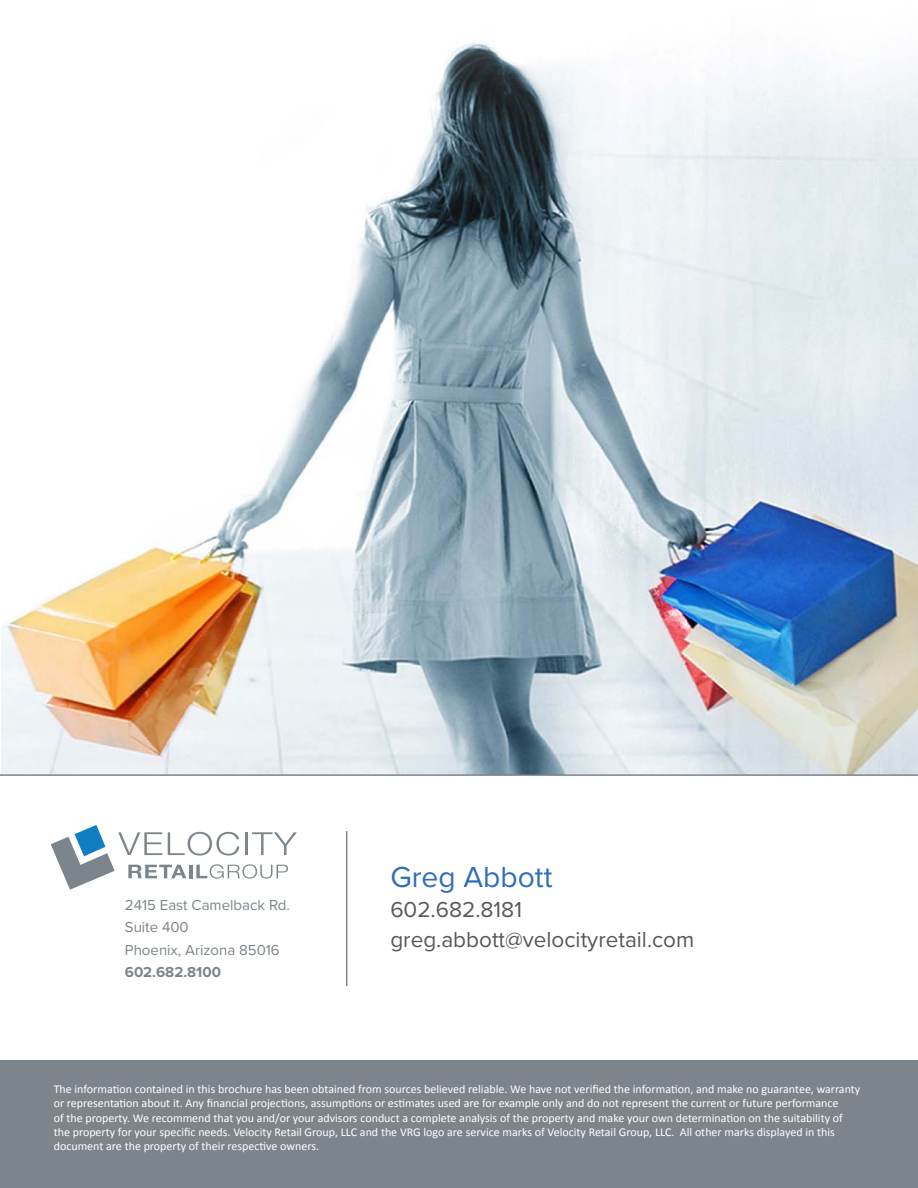
<style>
.page{position:relative;width:918px;height:1188px;background:#fff}
.page>*{position:absolute;margin:0;border:0;box-sizing:border-box;transform-origin:0 0}
.t1{font:30px "Proxima Nova";color:#2d6fb7}
.t2{font:27px "Proxima Nova";color:#fff}
.t3{font:22.5px "Proxima Nova";color:#57585a}
.t4{font:18px "Proxima Nova";color:#fff}
.t5{font:15px "Proxima Nova";color:#7c858c}
.t6{font:15px "Proxima Nova";color:#fff}
.t7{font:700 15px "Proxima Nova";color:#7c858c}
.t8{font:12px/14.4px "Calibri";color:#fff}
</style>
<div class="page">
<div style="left:0;top:1061px;width:918px;height:127px;background:#7c858c"></div>
<hr style="left:346px;top:831px;width:1px;height:155px;background:#7c858c">
<svg style="left:51px;top:825px;width:246px;height:65px"></svg>
<img style="left:1px;top:43px;width:917px;height:731px">
<hr style="left:0;top:774px;width:918px;height:2px;background:#7c858c">
<p class="t5" style="left:125px;top:894px;width:166px">2415 East Camelback Rd.</p>
<p class="t5" style="left:125px;top:916px;width:65px">Suite 400</p>
<p class="t5" style="left:125px;top:939px;width:156px">Phoenix, Arizona 85016</p>
<p class="t7" style="left:125px;top:961px;width:98px">602.682.8100</p>
<p class="t1" style="left:390px;top:855px;width:164px">Greg Abbott</p>
<p class="t3" style="left:390px;top:893px;width:133px">602.682.8181</p>
<p class="t3" style="left:390px;top:923px;width:305px">greg.abbott@velocityretail.com</p>
<p class="t8" style="left:54px;top:1081px;width:808px">The information contained in this brochure has been obtained from sources believed reliable. We have not verified the information, and make no guarantee, warranty or representation about it. Any financial projections, assumptions or estimates used are for example only and do not represent the current or future performance<br>of the property. We recommend that you and/or your advisors conduct a complete analysis of the property and make your own determination on the suitability of the property for your specific needs. Velocity Retail Group, LLC and the VRG logo are service marks of Velocity Retail Group, LLC. All other marks displayed in this document are the property of their respective owners.</p>
<h2 class="t2" style="left:62px;top:1080px;width:147px">Greg Abbott</h2>
<h3 class="t4" style="left:62px;top:1110px;width:107px">602.682.8181</h3>
<p class="t6" style="left:62px;top:1135px;width:204px">greg.abbott@velocityretail.com</p>
</div>
